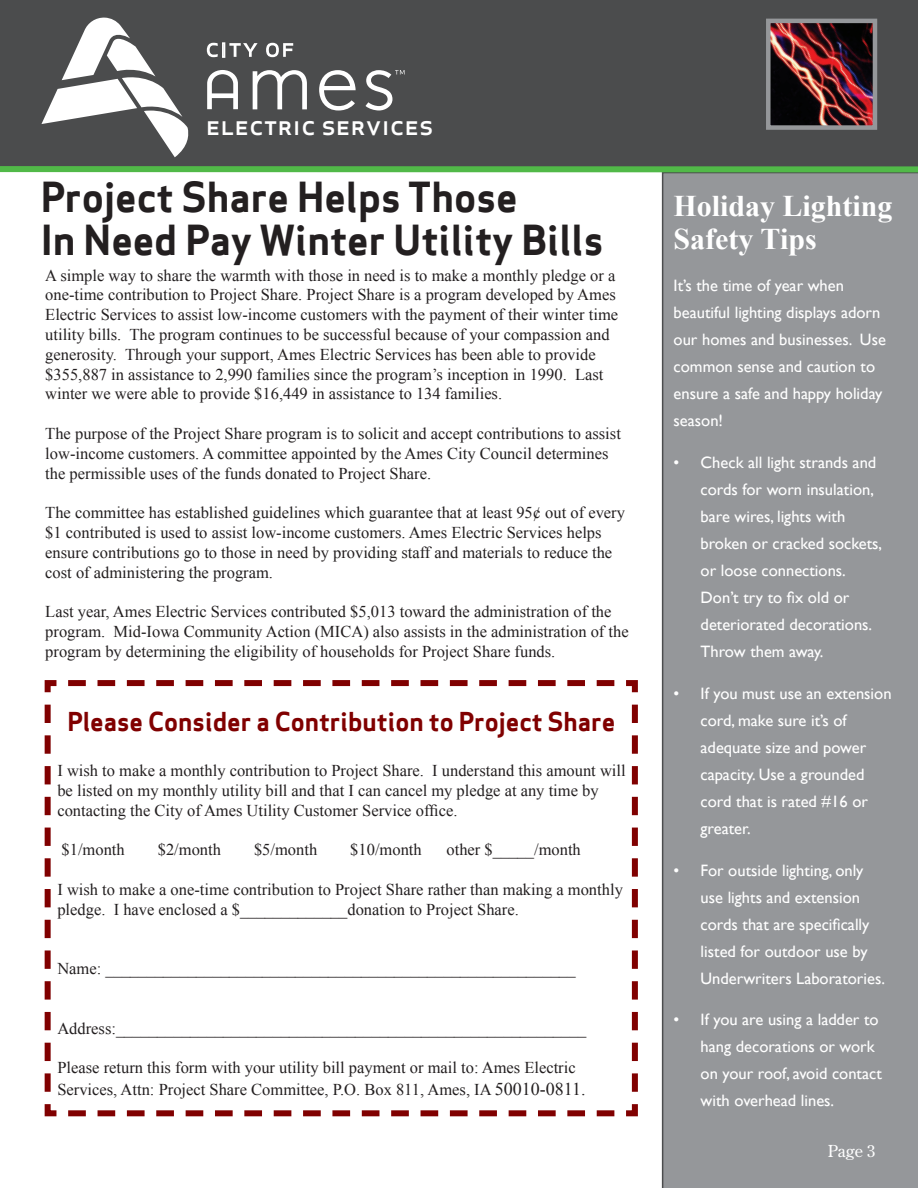
<style>
.page{position:relative;width:918px;height:1188px;background:#fff}
.page>*{position:absolute;margin:0;border:0;box-sizing:border-box;transform-origin:0 0}
.ENERGY_HEADLINES_Pag{font:700 40.5px "Apex Sans";color:#231f20}
.t1{font:700 30px/33px "Times New Roman";color:#fff}
.t2{font:27.45px "Apex Sans H Medium Caps";color:#fff}
.t3{font:700 25.5px "Apex Sans";color:#800000}
.t4{font:16.5px/19.8px "Times New Roman";color:#231f20}
.t5{font:16.5px/27px "Gill Sans";color:#fff}
.t6{font:16.5px "Century Old Style Std";color:#fff}
.s1{font-size:18px}
</style>
<div class="page">
<div style="left:0;top:0;width:918px;height:166px;background:#4b4c4d"></div>
<div style="left:662px;top:172px;width:256px;height:1016px;background:#95979a"></div>
<img style="left:771px;top:24px;width:101px;height:101px">
<div style="left:766px;top:19px;width:111px;height:111px;border:4px solid #95979a"></div>
<div style="left:0;top:166px;width:918px;height:6px;background:#51b948"></div>
<svg style="left:207px;top:43px;width:11px;height:14px"></svg>
<svg style="left:229px;top:43px;width:29px;height:14px"></svg>
<svg style="left:266px;top:43px;width:27px;height:14px"></svg>
<svg style="left:41px;top:17px;width:148px;height:140px"></svg>
<svg style="left:253px;top:70px;width:54px;height:39px"></svg>
<svg style="left:319px;top:70px;width:37px;height:41px"></svg>
<svg style="left:207px;top:70px;width:31px;height:39px"></svg>
<svg style="left:365px;top:70px;width:40px;height:41px"></svg>
<div style="left:222px;top:42px;width:3px;height:16px;border:2px solid #fff"></div>
<svg style="left:44px;top:680px;width:594px;height:437px"></svg>
<p class="t2" style="left:206px;top:107px;width:230px">electric services</p>
<p class="ENERGY_HEADLINES_Pag" style="left:41px;top:171px;width:479px">Project Share Helps Those</p>
<p class="ENERGY_HEADLINES_Pag" style="left:41px;top:214px;width:564px">In Need Pay Winter Utility Bills</p>
<p class="t4" style="left:45px;top:265px;width:574px">A simple way to share the warmth with those in need is to make a monthly pledge or a one-time contribution to Project Share. Project Share is a program developed by Ames Electric Services to assist low-income customers with the payment of their winter time utility bills. The program continues to be successful because of your compassion and generosity. Through your support, Ames Electric Services has been able to provide $355,887 in assistance to 2,990 families since the program’s inception in 1990. Last winter we were able to provide $16,449 in assistance to 134 families.</p>
<p class="t4" style="left:45px;top:423px;width:577px">The purpose of the Project Share program is to solicit and accept contributions to assist low-income customers. A committee appointed by the Ames City Council determines the permissible uses of the funds donated to Project Share.</p>
<p class="t4" style="left:45px;top:503px;width:581px">The committee has established guidelines which guarantee that at least 95¢ out of every $1 contributed is used to assist low-income customers. Ames Electric Services helps ensure contributions go to those in need by providing staff and materials to reduce the cost of administering the program.</p>
<p class="t4" style="left:45px;top:602px;width:585px">Last year, Ames Electric Services contributed $5,013 toward the administration of the program. Mid-Iowa Community Action (MICA) also assists in the administration of the program by determining the eligibility of households for Project Share funds.</p>
<p class="t3" style="left:67px;top:705px;width:549px">Please Consider a Contribution to Project Share</p>
<p class="t4" style="left:57px;top:760px;width:570px">I wish to make a monthly contribution to Project Share. I understand this amount will be listed on my monthly utility bill and that I can cancel my pledge at any time by contacting the City of Ames Utility Customer Service office.</p>
<p class="t4" style="left:62px;top:840px;width:65px">$1/month</p>
<p class="t4" style="left:158px;top:840px;width:65px">$2/month</p>
<p class="t4" style="left:254px;top:840px;width:65px">$5/month</p>
<p class="t4" style="left:350px;top:840px;width:73px">$10/month</p>
<p class="t4" style="left:447px;top:840px;width:136px">other $_____/month</p>
<p class="t4" style="left:57px;top:879px;width:567px">I wish to make a one-time contribution to Project Share rather than making a monthly pledge. I have enclosed a $_____________donation to Project Share.</p>
<p class="t4" style="left:57px;top:958px;width:520px">Name: _________________________________________________________</p>
<p class="t4" style="left:57px;top:1018px;width:530px">Address:_________________________________________________________</p>
<p class="t4" style="left:57px;top:1057px;width:530px;line-height:21.6px">Please return this form with your utility bill payment or mail to: Ames Electric<br>Services, Attn: Project Share Committee, P.O. Box 811, Ames, IA <span class="s1">50010-0811.</span></p>
<p class="t1" style="left:674px;top:189px;width:220px">Holiday Lighting<br>Safety Tips</p>
<p class="t5" style="left:674px;top:272px;width:214px">It’s the time of year when beautiful lighting displays adorn our homes and businesses. Use common sense and caution to ensure a safe and happy holiday season!</p>
<p class="t5" style="left:701px;top:449px;width:183px;text-indent:-27px">• Check all light strands and cords for worn insulation, bare wires, lights with broken or cracked sockets, or loose connections.<br>Don’t try to fix old or deteriorated decorations.<br>Throw them away.</p>
<p class="t5" style="left:701px;top:680px;width:193px;text-indent:-27px">• If you must use an extension cord, make sure it’s of adequate size and power capacity. Use a grounded cord that is rated #16 or greater.</p>
<p class="t5" style="left:701px;top:857px;width:186px;text-indent:-27px">• For outside lighting, only use lights and extension cords that are specifically listed for outdoor use by<br>Underwriters Laboratories.</p>
<p class="t5" style="left:701px;top:1007px;width:183px;text-indent:-27px">• If you are using a ladder to hang decorations or work on your roof, avoid contact with overhead lines.</p>
<p class="t6" style="left:828px;top:1141px;width:49px">Page 3</p>
</div>
